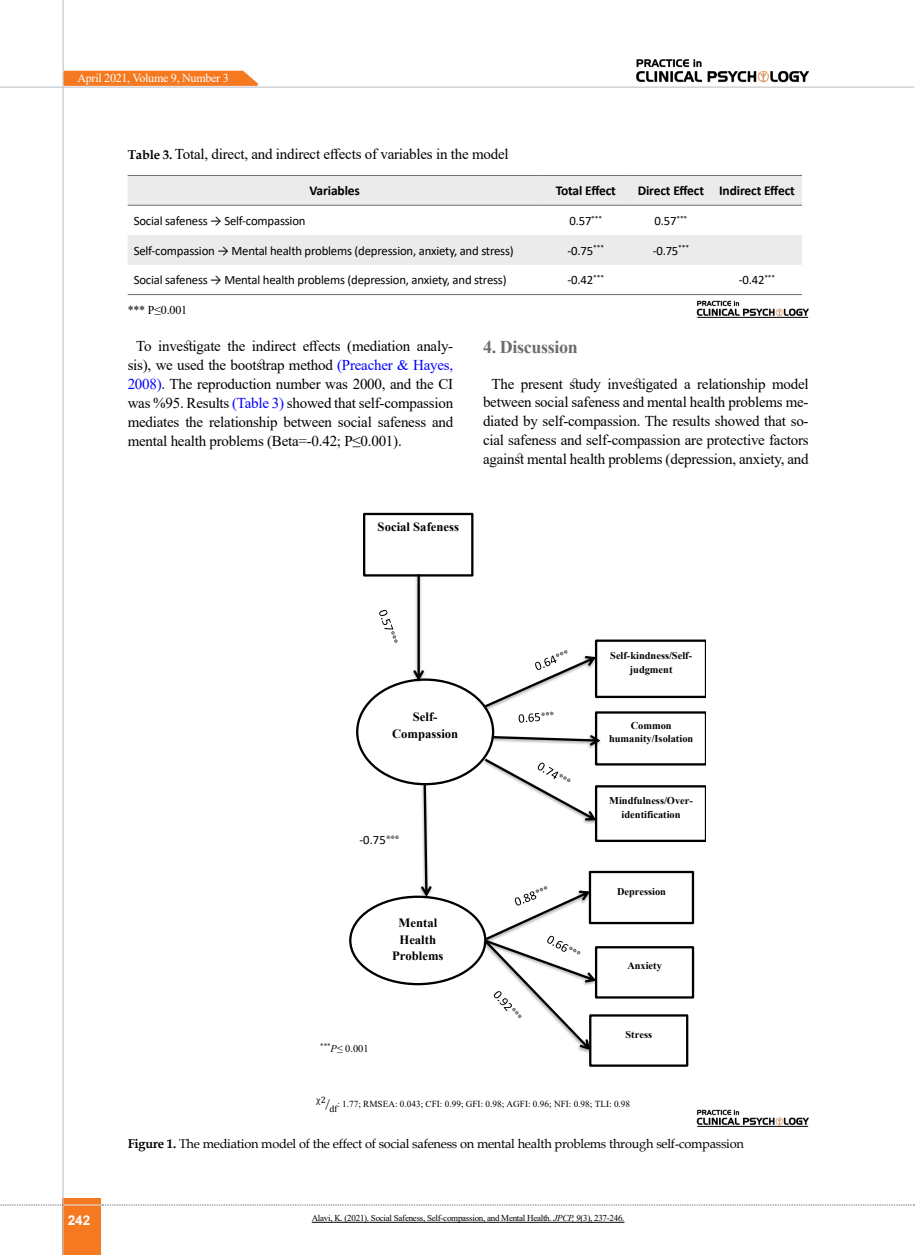
<style>
.page{position:relative;width:915px;height:1255px;background:#fff}
.page>*{position:absolute;margin:0;border:0;box-sizing:border-box;transform-origin:0 0}
.t1{font:700 18px "Times New Roman";letter-spacing:-.02em;color:#6d6e71}
.t2{font:15px/18.9px "Times New Roman";letter-spacing:-.015em;color:#000;text-align:justify}
.t3{font:700 13.5px "Calibri";letter-spacing:-.01em;color:#000}
.t4{font:700 13.5px "Arial";color:#fff}
.t5{font:12.75px "Calibri";letter-spacing:-.015em;color:#000}
.t6{font:12.75px "Book Antiqua";letter-spacing:-.015em;color:#000}
.t7{font:700 12.6px/16.8px "Times New Roman";color:#000;text-align:center}
.t8{font:12.6px "Calibri";color:#000}
.t9{font:12.15px "Times New Roman";letter-spacing:-.025em;color:#fff}
.t10{font:12px "Times New Roman";color:#000}
.t11{font:700 10.35px/13.8px "Times New Roman";color:#000;text-align:center}
.t12{font:10.35px "Times New Roman";color:#000}
.t13{font:9.15px "Times New Roman";color:#000}
.t14{font:9.15px "Cambria Math";color:#000}
.t15{font:9px "Times New Roman";letter-spacing:-.03em;color:#000}
.t16{font:8.1px "B Lotus";color:#000}
.t17{font:6.9px "Times New Roman";color:#000}
.s1{font-family:"Book Antiqua";font-weight:700;font-size:12.75px}
.s2{color:#00f}
.s3{font-style:italic}
.s4{font-family:"Cambria Math"}
.s5{font-weight:700}
</style>
<div class="page">
<div style="left:63px;top:1198px;width:38px;height:56px;background:#f47920"></div>
<hr style="left:62px;top:0;width:2px;height:1254px;background:#c2c4c6">
<hr style="left:63px;top:1204px;width:38px;height:1px;background:#ebebec">
<svg style="left:0;top:1204px;width:63px;height:1px"></svg>
<svg style="left:102px;top:1204px;width:812px;height:1px"></svg>
<svg style="left:62px;top:69px;width:203px;height:18px;background:#f4944f"></svg>
<img style="left:636px;top:59px;width:172px;height:24px">
<hr style="left:0;top:87px;width:913px;height:1px;background:#c2c4c6">
<svg style="left:128px;top:176px;width:673px;height:89px;fill:#ebebec"></svg>
<hr style="left:711px;top:175px;width:90px;height:1px;background:#6d6e71">
<hr style="left:629px;top:175px;width:82px;height:1px;background:#6d6e71">
<hr style="left:541px;top:175px;width:88px;height:1px;background:#6d6e71">
<hr style="left:128px;top:175px;width:413px;height:1px;background:#6d6e71">
<hr style="left:711px;top:205px;width:90px;height:1px;background:#6d6e71">
<hr style="left:629px;top:205px;width:82px;height:1px;background:#6d6e71">
<hr style="left:541px;top:205px;width:88px;height:1px;background:#6d6e71">
<hr style="left:128px;top:205px;width:413px;height:1px;background:#6d6e71">
<hr style="left:711px;top:294px;width:90px;height:1px;background:#6d6e71">
<hr style="left:629px;top:294px;width:82px;height:1px;background:#6d6e71">
<hr style="left:541px;top:294px;width:88px;height:1px;background:#6d6e71">
<hr style="left:128px;top:294px;width:413px;height:1px;background:#6d6e71">
<img style="left:696px;top:300px;width:112px;height:18px">
<hr style="left:697px;top:317px;width:110px;height:1px;background:#000">
<hr style="left:311px;top:1221px;width:313px;height:1px;background:#000">
<div style="left:588px;top:870px;width:105px;height:54px;border:2px solid #000"></div>
<div style="left:594px;top:946px;width:100px;height:52px;border:2px solid #000"></div>
<div style="left:363px;top:513px;width:110px;height:63px;border:2px solid #000"></div>
<img style="left:404px;top:573px;width:28px;height:111px">
<img style="left:412px;top:782px;width:27px;height:119px">
<svg style="left:421px;top:784px;width:10px;height:112px"></svg>
<img style="left:578px;top:946px;width:25px;height:107px">
<svg style="left:363px;top:574px;width:61px;height:106px"></svg>
<div style="left:345px;top:826px;width:68px;height:35px;background:#fff"></div>
<svg style="left:484px;top:639px;width:221px;height:203px"></svg>
<svg style="left:472px;top:871px;width:124px;height:178px"></svg>
<div style="left:590px;top:1015px;width:97px;height:50px;background:#fff"></div>
<div style="left:589px;top:1014px;width:99px;height:52px;border:2px solid #000"></div>
<img style="left:696px;top:1109px;width:112px;height:18px">
<hr style="left:697px;top:1125px;width:110px;height:1px;background:#000">
<p class="t9" style="left:77px;top:69px;width:153px">April 2021, Volume 9, Number 3</p>
<p class="t2" style="left:128px;top:144px;width:382px"><span class="s1">Table 3.</span> Total, direct, and indirect effects of variables in the model</p>
<p class="t3" style="left:309px;top:181px;width:52px">Variables</p>
<p class="t3" style="left:555px;top:181px;width:62px">Total Effect</p>
<p class="t3" style="left:637px;top:181px;width:159px">Direct Effect Indirect Effect</p>
<p class="t5" style="left:654px;top:212px;width:34px">0.57<sup>***</sup></p>
<p class="t5" style="left:569px;top:212px;width:34px">0.57<sup>***</sup></p>
<p class="t5" style="left:134px;top:212px;width:173px">Social safeness → Self-compassion</p>
<p class="t5" style="left:134px;top:241px;width:381px">Self-compassion → Mental health problems (depression, anxiety, and stress)</p>
<p class="t5" style="left:134px;top:271px;width:374px">Social safeness → Mental health problems (depression, anxiety, and stress)</p>
<p class="t10" style="left:128px;top:301px;width:61px">*** P≤0.001</p>
<p class="t5" style="left:567px;top:241px;width:38px">-0.75<sup>***</sup></p>
<p class="t5" style="left:567px;top:271px;width:38px">-0.42<sup>***</sup></p>
<p class="t5" style="left:652px;top:241px;width:38px">-0.75<sup>***</sup></p>
<p class="t5" style="left:738px;top:271px;width:38px">-0.42<sup>***</sup></p>
<p class="t2" style="left:128px;top:336px;width:327px;text-indent:9px">To investigate the indirect effects (mediation analy&shy;sis), we used the bootstrap method <span class="s2">(Preacher &amp; Hayes, 2008)</span>. The reproduction number was 2000, and the CI was %95. Results <span class="s2">(Table 3)</span> showed that self-compassion mediates the relationship between social safeness and mental health problems (Beta=-0.42; P≤0.001).</p>
<p class="t1" style="left:483px;top:334px;width:96px">4. Discussion</p>
<p class="t2" style="left:483px;top:374px;width:327px;text-align:center">The present study investigated a relationship model between social safeness and mental health problems me&shy;diated by self-compassion. The results showed that so&shy;cial safeness and self-compassion are protective factors against mental health problems (depression, anxiety, and</p>
<p class="t7" style="left:377px;top:518px;width:83px">Social Safeness</p>
<p class="t7" style="left:392px;top:708px;width:68px">Self-<br>Compassion</p>
<p class="t16" style="left:385px;top:831px;width:15px">***</p>
<p class="t8" style="left:359px;top:830px;width:28px">-0.75</p>
<p class="t7" style="left:392px;top:913px;width:53px">Mental<br>Health<br>Problems</p>
<p class="t17" style="left:320px;top:1041px;width:12px">***</p>
<p class="t12" style="left:330px;top:1040px;width:40px"><span class="s3">P</span>≥ 0.001</p>
<p class="t11" style="left:610px;top:648px;width:83px">Self-kindness/Self&shy;judgment</p>
<p class="t11" style="left:609px;top:718px;width:86px">Common humanity/Isolation</p>
<p class="t11" style="left:609px;top:793px;width:85px">Mindfulness/Over&shy;identification</p>
<p class="t11" style="left:616px;top:883px;width:50px">Depression</p>
<p class="t11" style="left:627px;top:958px;width:36px">Anxiety</p>
<p class="t11" style="left:625px;top:1027px;width:28px">Stress</p>
<p class="t4" style="left:68px;top:1210px;width:24px">242</p>
<p class="t14" style="left:316px;top:1094px;width:11px">χ2</p>
<p class="t13" style="left:325px;top:1097px;width:306px"><span class="s4">⁄</span> : 1.77; RMSEA: 0.043; CFI: 0.99; GFI: 0.98; AGFI: 0.96; NFI: 0.98; TLI: 0.98</p>
<p class="t6" style="left:128px;top:1135px;width:617px"><span class="s5">Figure 1.</span> The mediation model of the effect of social safeness on mental health problems through self-compassion</p>
<p class="t14" style="left:329px;top:1102px;width:9px">df</p>
<p class="t15" style="left:311px;top:1211px;width:314px">Alavi, K. (2021). Social Safeness, Self-compassion, and Mental Health. <span class="s3">JPCP, 9</span>(3), 237-246.</p>
</div>
